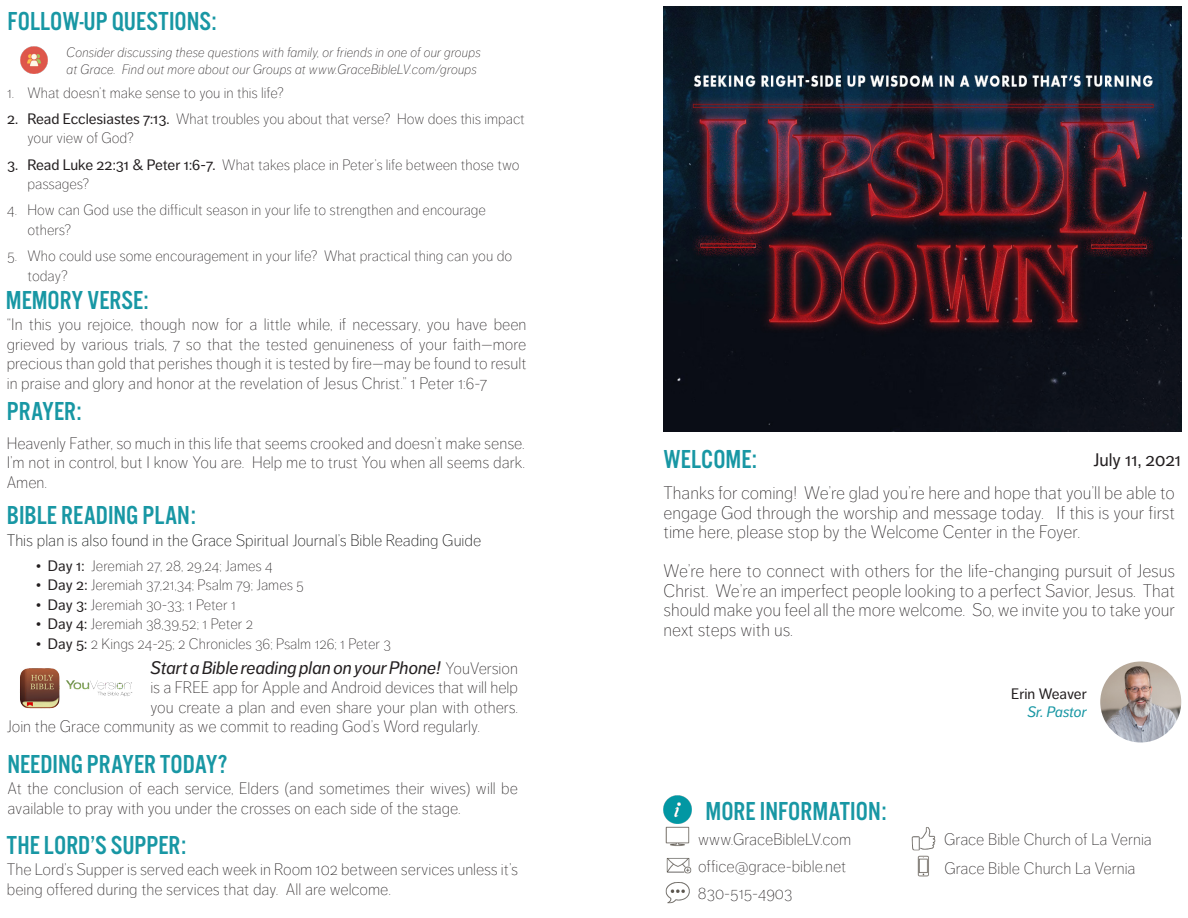
<style>
.page{position:relative;width:1188px;height:918px;background:#fff}
.page>*{position:absolute;margin:0;border:0;box-sizing:border-box;transform-origin:0 0}
.t1{font:27px "Alternate Got No 3 D";color:#1897a4}
.Body{font:300 expanded 18px/19.5px "Dagny Pro";color:#231f20;text-align:justify}
.t2{font:italic 18px "Dagny Pro";color:#231f20}
.t3{font:18px "Dagny Pro";color:#231f20}
.t4{font:300 expanded 16.5px/19.5px "Dagny Pro";color:#231f20}
.t5{font:300 expanded 16.5px "Dagny Pro";color:#000}
.t6{font:300 expanded 15px/19.5px "Dagny Pro";color:#231f20}
.t7{font:15px "Dagny Pro";letter-spacing:-.005em;color:#231f20}
.t8{font:italic 15px "Dagny Pro";letter-spacing:-.005em;color:#1897a4}
.t9{font:italic 300 expanded 13.5px/16.2px "Dagny Pro";letter-spacing:.01em;color:#231f20}
.s1{font-weight:400;font-stretch:normal}
.s2{font-weight:300;font-style:normal;font-stretch:expanded;font-size:16.5px}
</style>
<div class="page">
<img style="left:663px;top:7px;width:518px;height:425px">
<img style="left:665px;top:826px;width:25px;height:20px">
<img style="left:917px;top:855px;width:12px;height:22px">
<img style="left:667px;top:858px;width:24px;height:16px">
<img style="left:665px;top:882px;width:24px;height:22px">
<img style="left:911px;top:827px;width:25px;height:24px">
<img style="left:1100px;top:662px;width:81px;height:80px;border-radius:40px">
<img style="left:21px;top:47px;width:27px;height:27px">
<img style="left:663px;top:795px;width:28px;height:28px">
<img style="left:20px;top:668px;width:113px;height:41px">
<p class="t1" style="left:8px;top:7px;width:210px">FOLLOW-UP QUESTIONS:</p>
<p class="t9" style="left:67px;top:45px;width:416px">Consider discussing these questions with family, or friends in one of our groups at Grace. Find out more about our Groups at www.GraceBibleLV.com/groups</p>
<p class="t6" style="left:7px;top:83px;width:278px">1. What doesn’t make sense to you in this life?</p>
<p class="t6" style="left:27px;top:109px;width:499px;text-indent:-20px"><span class="s1">2. Read Ecclesiastes 7:13.</span> What troubles you about that verse? How does this impact your view of God?</p>
<p class="t6" style="left:27px;top:155px;width:494px;text-indent:-20px"><span class="s1">3. Read Luke 22:31 &amp; Peter 1:6-7.</span> What takes place in Peter’s life between those two passages?</p>
<p class="t6" style="left:27px;top:201px;width:460px;text-indent:-20px">4. How can God use the difficult season in your life to strengthen and encourage others?</p>
<p class="t6" style="left:27px;top:246px;width:486px;text-indent:-20px">5. Who could use some encouragement in your life? What practical thing can you do today?</p>
<p class="t1" style="left:6px;top:286px;width:144px">MEMORY VERSE:</p>
<p class="t4" style="left:7px;top:315px;width:521px;text-align:justify">“In this you rejoice, though now for a little while, if necessary, you have been grieved by various trials, 7 so that the tested genuineness of your faith—more precious than gold that perishes though it is tested by fire—may be found to result in praise and glory and honor at the revelation of Jesus Christ.” 1 Peter 1:6-7</p>
<p class="t1" style="left:7px;top:397px;width:76px">PRAYER:</p>
<p class="t4" style="left:7px;top:433px;width:520px;text-align:justify">Heavenly Father, so much in this life that seems crooked and doesn’t make sense.<br>I’m not in control, but I know You are. Help me to trust You when all seems dark.<br>Amen.</p>
<p class="t1" style="left:7px;top:501px;width:191px">BIBLE READING PLAN:</p>
<p class="t5" style="left:7px;top:531px;width:476px">This plan is also found in the Grace Spiritual Journal’s Bible Reading Guide</p>
<p class="t6" style="left:36px;top:556px;width:238px"><span class="s1">• Day 1:</span> Jeremiah 27, 28, 29,24; James 4</p>
<p class="t6" style="left:36px;top:575px;width:270px"><span class="s1">• Day 2:</span> Jeremiah 37,21,34; Psalm 79; James 5</p>
<p class="t6" style="left:36px;top:595px;width:201px"><span class="s1">• Day 3:</span> Jeremiah 30-33; 1 Peter 1</p>
<p class="t6" style="left:36px;top:614px;width:219px"><span class="s1">• Day 4:</span> Jeremiah 38,39,52; 1 Peter 2</p>
<p class="t6" style="left:36px;top:634px;width:357px"><span class="s1">• Day 5:</span> 2 Kings 24-25; 2 Chronicles 36; Psalm 126; 1 Peter 3</p>
<p class="t2" style="left:150px;top:657px;width:369px">Start a Bible reading plan on your Phone! <span class="s2">YouVersion</span></p>
<p class="t4" style="left:150px;top:678px;width:369px">is a FREE app for Apple and Android devices that will help</p>
<p class="t4" style="left:150px;top:697px;width:369px">you create a plan and even share your plan with others.</p>
<p class="t4" style="left:7px;top:717px;width:475px">Join the Grace community as we commit to reading God’s Word regularly.</p>
<p class="t1" style="left:8px;top:749px;width:221px">NEEDING PRAYER TODAY?</p>
<p class="t4" style="left:8px;top:779px;width:512px">At the conclusion of each service, Elders (and sometimes their wives) will be available to pray with you under the crosses on each side of the stage.</p>
<p class="t1" style="left:7px;top:830px;width:181px">THE LORD’S SUPPER:</p>
<p class="t4" style="left:7px;top:860px;width:513px">The Lord’s Supper is served each week in Room 102 between services unless it’s being offered during the services that day. All are welcome.</p>
<p class="t1" style="left:664px;top:445px;width:95px">WELCOME:</p>
<p class="t3" style="left:1094px;top:450px;width:89px">July 11, 2021</p>
<p class="Body" style="left:664px;top:484px;width:513px">Thanks for coming! We’re glad you’re here and hope that you’ll be able to engage God through the worship and message today. If this is your first time here, please stop by the Welcome Center in the Foyer.</p>
<p class="Body" style="left:664px;top:562px;width:513px">We’re here to connect with others for the life-changing pursuit of Jesus Christ. We’re an imperfect people looking to a perfect Savior, Jesus. That should make you feel all the more welcome. So, we invite you to take your next steps with us.</p>
<p class="t1" style="left:706px;top:796px;width:182px">MORE INFORMATION:</p>
<p class="t4" style="left:698px;top:830px;width:155px">www.GraceBibleLV.com</p>
<p class="t4" style="left:698px;top:857px;width:150px">office@grace-bible.net</p>
<p class="t4" style="left:698px;top:884px;width:96px">830-515-4903</p>
<p class="t7" style="left:1011px;top:685px;width:77px">Erin Weaver</p>
<p class="t8" style="left:1027px;top:703px;width:61px">Sr. Pastor</p>
<p class="t4" style="left:944px;top:830px;width:209px">Grace Bible Church of La Vernia</p>
<p class="t4" style="left:944px;top:858px;width:193px">Grace Bible Church La Vernia</p>
</div>
